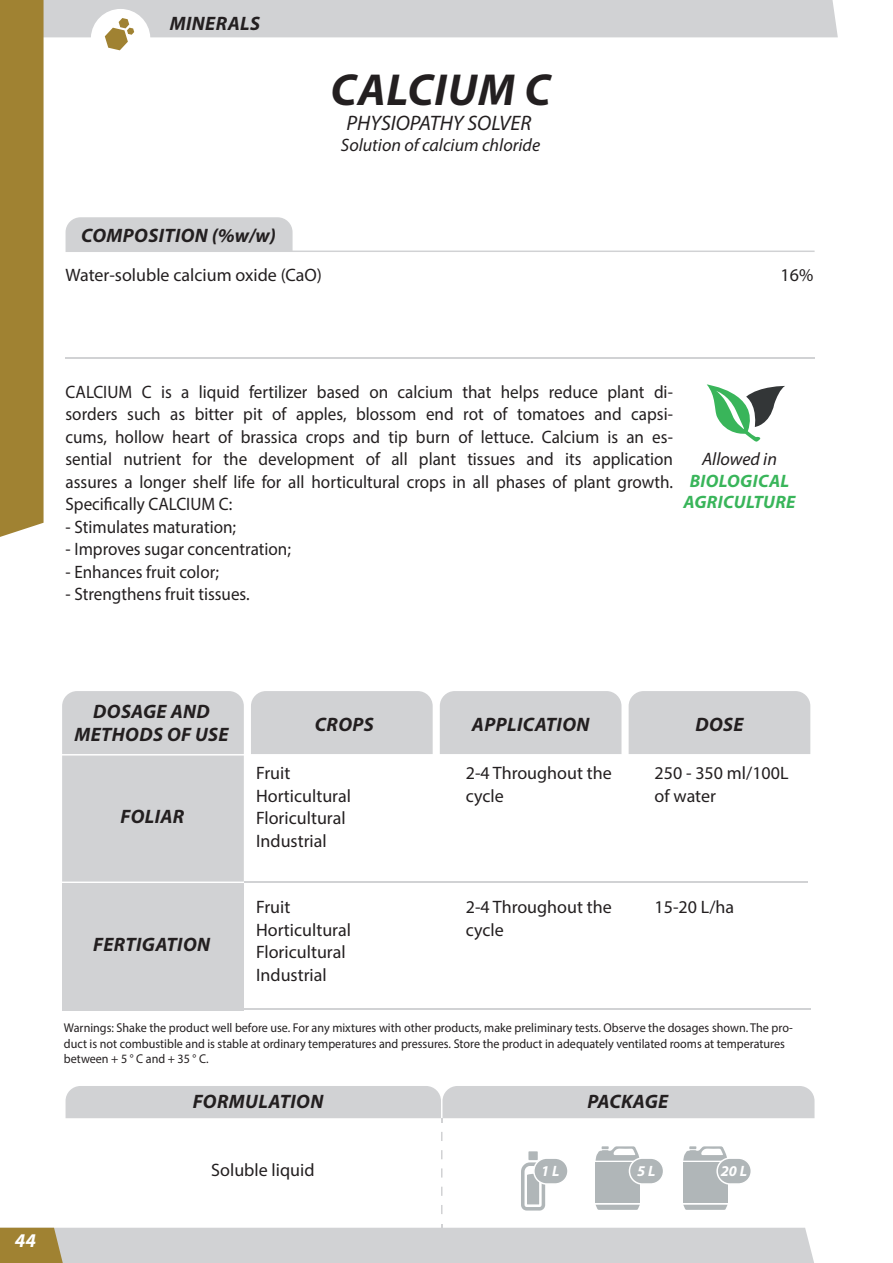
<style>
.page{position:relative;width:893px;height:1263px;background:#fff}
.page>*{position:absolute;margin:0;border:0;box-sizing:border-box;transform-origin:0 0}
.t1{font:italic 700 45px "Myriad Pro";letter-spacing:.02em;color:#231f20}
.t2{font:italic 21px "Myriad Pro";color:#231f20}
.t3{font:italic 700 19.5px/23.4px "Myriad Pro";letter-spacing:.02em;color:#231f20;text-align:center}
.t4{font:italic 700 19.5px "Myriad Pro";color:#231f20}
.t5{font:italic 700 19.5px "Myriad Pro";color:#fff}
.t6{font:18px/22.5px "Myriad Pro";color:#231f20;text-align:justify;scale:.95 1}
.t7{font:18px/22.5px "Myriad Pro";color:#231f20}
.t8{font:italic 18px "Myriad Pro";color:#231f20}
.t9{font:italic 700 18px/21.6px "Myriad Pro";letter-spacing:.02em;color:#39b55a;text-align:center}
.t10{font:italic 700 15px "Myriad Pro";color:#fff}
.t11{font:12.75px/15.3px "Myriad Pro";color:#231f20;scale:.95 1}
</style>
<div class="page">
<svg style="left:596px;top:1205px;width:44px;height:5px"></svg>
<svg style="left:683px;top:1205px;width:44px;height:5px"></svg>
<div style="left:596px;top:1163px;width:44px;height:40px;background:#b0b6b8"></div>
<div style="left:683px;top:1163px;width:44px;height:40px;background:#b0b6b8"></div>
<svg style="left:595px;top:1146px;width:68px;height:39px"></svg>
<svg style="left:683px;top:1146px;width:68px;height:39px"></svg>
<svg style="left:521px;top:1151px;width:47px;height:59px"></svg>
<div style="left:62px;top:691px;width:182px;height:190px;background:#d1d2d4"></div>
<div style="left:251px;top:691px;width:182px;height:63px;background:#d1d2d4"></div>
<div style="left:440px;top:691px;width:181px;height:63px;background:#d1d2d4"></div>
<div style="left:629px;top:691px;width:181px;height:63px;background:#d1d2d4"></div>
<hr style="left:244px;top:881px;width:564px;height:2px;background:#d1d2d4">
<div style="left:62px;top:883px;width:182px;height:127px;background:#d1d2d4"></div>
<hr style="left:244px;top:1008px;width:567px;height:2px;background:#d1d2d4">
<svg style="left:0;top:0;width:838px;height:537px"></svg>
<svg style="left:66px;top:1086px;width:748px;height:37px;background:#d7d8d9"></svg>
<svg style="left:0;top:1224px;width:814px;height:39px;background:#d2d1cd"></svg>
<p class="t3" style="left:170px;top:11px;width:92px">MINERALS</p>
<h1 class="t1" style="left:330px;top:61px;width:222px">CALCIUM C</h1>
<p class="t2" style="left:347px;top:110px;width:186px">PHYSIOPATHY SOLVER</p>
<p class="t8" style="left:341px;top:134px;width:201px">Solution of calcium chloride</p>
<p class="t3" style="left:81px;top:223px;width:196px">COMPOSITION (%w/w)</p>
<p class="t7" style="left:66px;top:264px;width:258px">Water-soluble calcium oxide (CaO)</p>
<p class="t7" style="left:781px;top:264px;width:34px">16%</p>
<p class="t6" style="left:66px;top:380px;width:641px">CALCIUM C is a liquid fertilizer based on calcium that helps reduce plant di&shy;sorders such as bitter pit of apples, blossom end rot of tomatoes and capsi&shy;cums, hollow heart of brassica crops and tip burn of lettuce. Calcium is an es&shy;sential nutrient for the development of all plant tissues and its application assures a longer shelf life for all horticultural crops in all phases of plant growth.<br>Specifically CALCIUM C:</p>
<p class="t6" style="left:66px;top:515px;width:181px">- Stimulates maturation;</p>
<p class="t6" style="left:66px;top:538px;width:239px">- Improves sugar concentration;</p>
<p class="t6" style="left:66px;top:560px;width:163px">- Enhances fruit color;</p>
<p class="t6" style="left:66px;top:583px;width:195px">- Strengthens fruit tissues.</p>
<p class="t8" style="left:702px;top:448px;width:76px">Allowed in</p>
<p class="t9" style="left:683px;top:469px;width:114px">BIOLOGICAL<br>AGRICULTURE</p>
<p class="t5" style="left:15px;top:1228px;width:23px">44</p>
<p class="t3" style="left:74px;top:699px;width:156px">DOSAGE AND<br>METHODS OF USE</p>
<p class="t3" style="left:121px;top:804px;width:65px">FOLIAR</p>
<p class="t3" style="left:93px;top:932px;width:118px">FERTIGATION</p>
<p class="t3" style="left:315px;top:712px;width:60px">CROPS</p>
<p class="t3" style="left:472px;top:712px;width:119px">APPLICATION</p>
<p class="t3" style="left:695px;top:712px;width:50px">DOSE</p>
<p class="t7" style="left:256px;top:762px;width:96px">Fruit<br>Horticultural<br>Floricultural<br>Industrial</p>
<p class="t7" style="left:466px;top:762px;width:147px">2-4 Throughout the cycle</p>
<p class="t7" style="left:655px;top:762px;width:136px">250 - 350 ml/100L of water</p>
<p class="t7" style="left:256px;top:895px;width:96px">Fruit<br>Horticultural<br>Floricultural<br>Industrial</p>
<p class="t7" style="left:466px;top:895px;width:147px">2-4 Throughout the cycle</p>
<p class="t7" style="left:655px;top:895px;width:81px">15-20 L/ha</p>
<p class="t11" style="left:64px;top:1020px;width:769px">Warnings: Shake the product well before use. For any mixtures with other products, make preliminary tests. Observe the dosages shown. The pro&shy;duct is not combustible and is stable at ordinary temperatures and pressures. Store the product in adequately ventilated rooms at temperatures between + 5 ° C and + 35 ° C.</p>
<p class="t3" style="left:193px;top:1089px;width:132px">FORMULATION</p>
<p class="t4" style="left:587px;top:1089px;width:82px">PACKAGE</p>
<p class="t7" style="left:211px;top:1158px;width:105px">Soluble liquid</p>
<p class="t10" style="left:541px;top:1161px;width:20px">1 L</p>
<p class="t10" style="left:637px;top:1161px;width:20px">5 L</p>
<p class="t10" style="left:721px;top:1161px;width:28px">20 L</p>
</div>
